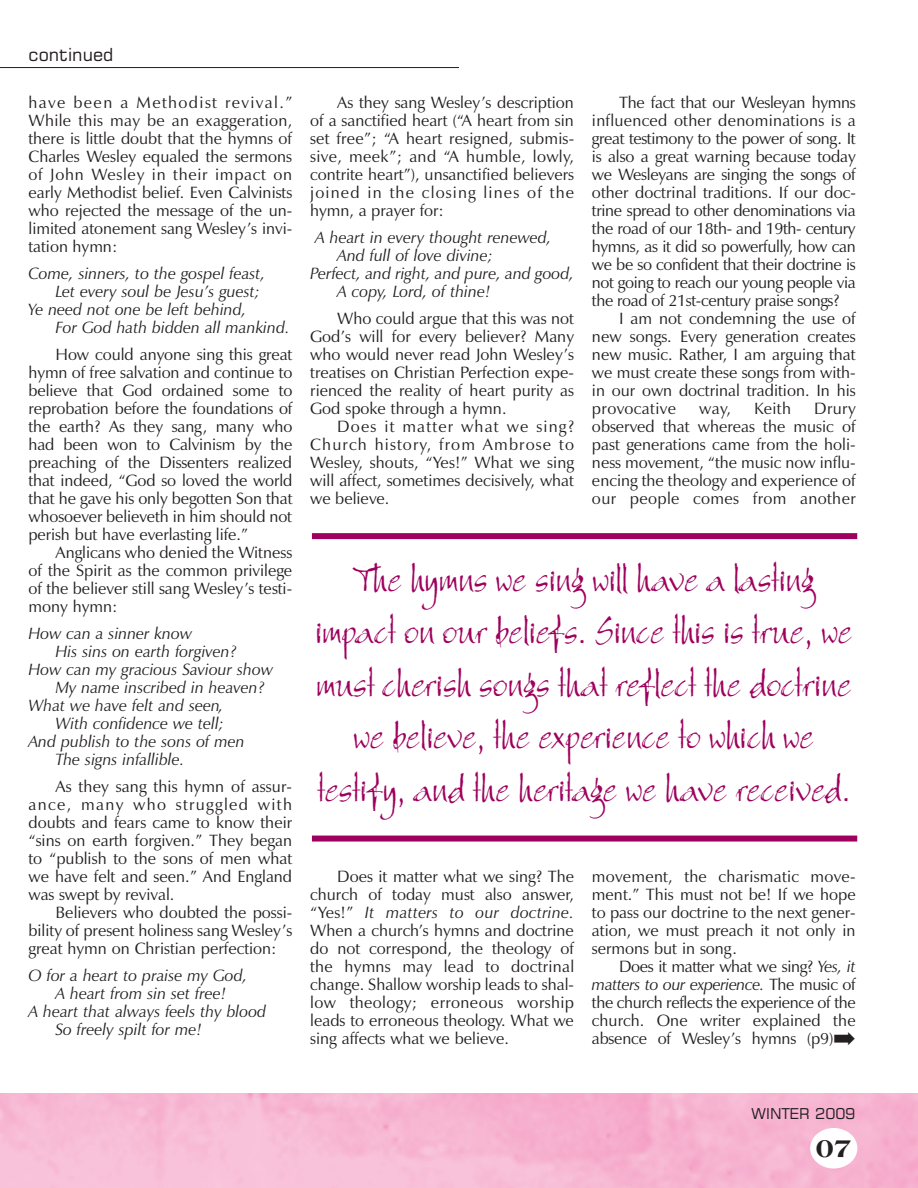
<style>
.page{position:relative;width:918px;height:1188px;background:#fff}
.page>*{position:absolute;margin:0;border:0;box-sizing:border-box;transform-origin:0 0}
.t1{font:37.5px/52.5px "Bergell Plain+BYIOFR";color:#9e005d;text-align:center}
.t2{font:27px "Americana BT Extra Bold+KHKRHI";color:#231f20}
.t3{font:18px "Square 721 BT Roman+NTOBCO";color:#231f20}
.t4{font:16.5px/18px "Zapf Humanist 601 BT Roman+XRQXUB";color:#231f20;text-align:justify}
.t5{font:16.5px "Zapf Humanist 601 BT Italic+RPWHLZ";color:#231f20}
.t6{font:16.5px "Zapf Humanist 601 BT Italic+RPWHLZ";letter-spacing:-.02em;color:#231f20}
.t7{font:16.5px "Zapf Humanist 601 BT Roman+XRQXUB";letter-spacing:-.02em;color:#231f20}
.t8{font:15px "Square 721 BT Roman+NTOBCO";color:#231f20}
.s1{font-family:"Zapf Humanist 601 BT Roman+XRQXUB"}
.s2{font-family:"Zapf Humanist 601 BT Italic+RPWHLZ"}
</style>
<div class="page">
<hr style="left:0;top:67px;width:459px;height:1px;background:#231f20">
<div style="left:312px;top:533px;width:545px;height:6px;background:#9e005d"></div>
<div style="left:312px;top:836px;width:545px;height:6px;background:#9e005d"></div>
<p class="t3" style="left:29px;top:44px;width:87px">continued</p>
<p class="t4" style="left:28px;top:95px;width:265px">have been a Methodist revival.” While this may be an exaggeration, there is little doubt that the hymns of Charles Wesley equaled the sermons of John Wesley in their impact on early Methodist belief. Even Calvinists who rejected the message of the un&shy;limited atonement sang Wesley’s invi&shy;tation hymn:</p>
<p class="t5" style="left:29px;top:267px;width:238px">Come, sinners, to the gospel feast,</p>
<p class="t5" style="left:55px;top:285px;width:206px">Let every soul be Jesu’s guest;</p>
<p class="t5" style="left:29px;top:303px;width:219px">Ye need not one be left behind,</p>
<p class="t5" style="left:55px;top:321px;width:236px">For God hath bidden all mankind.</p>
<p class="t4" style="left:29px;top:347px;width:266px;text-indent:27px">How could anyone sing this great hymn of free salvation and continue to believe that God ordained some to reprobation before the foundations of the earth? As they sang, many who had been won to Calvinism by the preaching of the Dissenters realized that indeed, “God so loved the world that he gave his only begotten Son that whosoever believeth in him should not perish but have everlasting life.”</p>
<p class="t4" style="left:29px;top:545px;width:265px;text-indent:27px">Anglicans who denied the Witness of the Spirit as the common privilege of the believer still sang Wesley’s testi&shy;mony hymn:</p>
<p class="t5" style="left:29px;top:627px;width:165px">How can a sinner know</p>
<p class="t5" style="left:55px;top:645px;width:183px">His sins on earth forgiven?</p>
<p class="t5" style="left:29px;top:663px;width:246px">How can my gracious Saviour show</p>
<p class="t5" style="left:55px;top:681px;width:211px">My name inscribed in heaven?</p>
<p class="t5" style="left:29px;top:699px;width:197px">What we have felt and seen,</p>
<p class="t5" style="left:55px;top:717px;width:170px">With confidence we tell;</p>
<p class="t5" style="left:29px;top:735px;width:218px">And publish to the sons of men</p>
<p class="t5" style="left:55px;top:753px;width:130px">The signs infallible.</p>
<p class="t4" style="left:29px;top:779px;width:265px;text-indent:27px">As they sang this hymn of assur&shy;ance, many who struggled with doubts and fears came to know their “sins on earth forgiven.” They began to “publish to the sons of men what we have felt and seen.” And England was swept by revival.</p>
<p class="t4" style="left:29px;top:905px;width:265px;text-indent:27px">Believers who doubted the possi&shy;bility of present holiness sang Wesley’s great hymn on Christian perfection:</p>
<p class="t5" style="left:29px;top:969px;width:220px">O for a heart to praise my God,</p>
<p class="t5" style="left:55px;top:987px;width:172px">A heart from sin set free!</p>
<p class="t5" style="left:29px;top:1005px;width:239px">A heart that always feels thy blood</p>
<p class="t5" style="left:55px;top:1023px;width:148px">So freely spilt for me!</p>
<p class="t4" style="left:310px;top:95px;width:265px;text-indent:27px">As they sang Wesley’s description of a sanctified heart (“A heart from sin set free”; “A heart resigned, submis&shy;sive, meek”; and “A humble, lowly, contrite heart”), unsanctified believers joined in the closing lines of the hymn, a prayer for:</p>
<p class="t5" style="left:315px;top:231px;width:238px">A heart in every thought renewed,</p>
<p class="t5" style="left:337px;top:249px;width:157px">And full of love divine;</p>
<p class="t5" style="left:310px;top:267px;width:265px">Perfect, and right, and pure, and good,</p>
<p class="t5" style="left:337px;top:285px;width:155px">A copy, Lord, of thine!</p>
<p class="t4" style="left:310px;top:311px;width:265px;text-indent:27px">Who could argue that this was not God’s will for every believer? Many who would never read John Wesley’s treatises on Christian Perfection expe&shy;rienced the reality of heart purity as God spoke through a hymn.</p>
<p class="t4" style="left:310px;top:419px;width:265px;text-indent:27px">Does it matter what we sing?<br>Church history, from Ambrose to Wesley, shouts, “Yes!” What we sing will affect, sometimes decisively, what we believe.</p>
<p class="t4" style="left:592px;top:95px;width:266px;text-indent:27px">The fact that our Wesleyan hymns influenced other denominations is a great testimony to the power of song. It is also a great warning because today we Wesleyans are singing the songs of other doctrinal traditions. If our doc&shy;trine spread to other denominations via the road of our 18th- and 19th- century hymns, as it did so powerfully, how can we be so confident that their doctrine is not going to reach our young people via the road of 21st-century praise songs?</p>
<p class="t4" style="left:592px;top:311px;width:265px;text-indent:27px">I am not condemning the use of new songs. Every generation creates new music. Rather, I am arguing that we must create these songs from with&shy;in our own doctrinal tradition. In his provocative</p>
<p class="t4" style="left:699px;top:401px;width:33px">way,</p>
<p class="t4" style="left:754px;top:401px;width:38px">Keith</p>
<p class="t4" style="left:592px;top:401px;width:265px;text-indent:222px">Drury observed that whereas the music of past generations came from the holi&shy;ness movement, “the music now influ&shy;encing the theology and experience of our people comes from another</p>
<h1 class="t1" style="left:315px;top:559px;width:538px">The hymns we sing will have a lasting impact on our beliefs. Since this is true, we must cherish songs that reflect the doctrine we believe, the experience to which we testify, and the heritage we have received.</h1>
<p class="t4" style="left:310px;top:869px;width:265px;text-align:right">Does it matter what we sing? The church of today must also answer,</p>
<p class="t5" style="left:310px;top:906px;width:265px"><span class="s1">“Yes!”</span> It matters to our doctrine.</p>
<p class="t4" style="left:310px;top:923px;width:265px">When a church’s hymns and doctrine do not correspond, the theology of the hymns may lead to doctrinal change. Shallow worship leads to shal&shy;low theology; erroneous worship leads to erroneous theology. What we sing affects what we believe.</p>
<p class="t4" style="left:592px;top:869px;width:265px">movement, the charismatic move&shy;ment.” This must not be! If we hope to pass our doctrine to the next gener&shy;ation, we must preach it not only in sermons but in song.</p>
<p class="t7" style="left:619px;top:960px;width:238px">Does it matter what we sing? <span class="s2">Yes, it</span></p>
<p class="t6" style="left:592px;top:978px;width:265px">matters to our experience. <span class="s1">The music of</span></p>
<p class="t4" style="left:592px;top:995px;width:265px">the church reflects the experience of the church. One writer explained the absence of Wesley’s hymns (p9)➡</p>
<p class="t8" style="left:751px;top:1105px;width:106px">WINTER 2009</p>
<h2 class="t2" style="left:816px;top:1132px;width:37px">07</h2>
</div>
